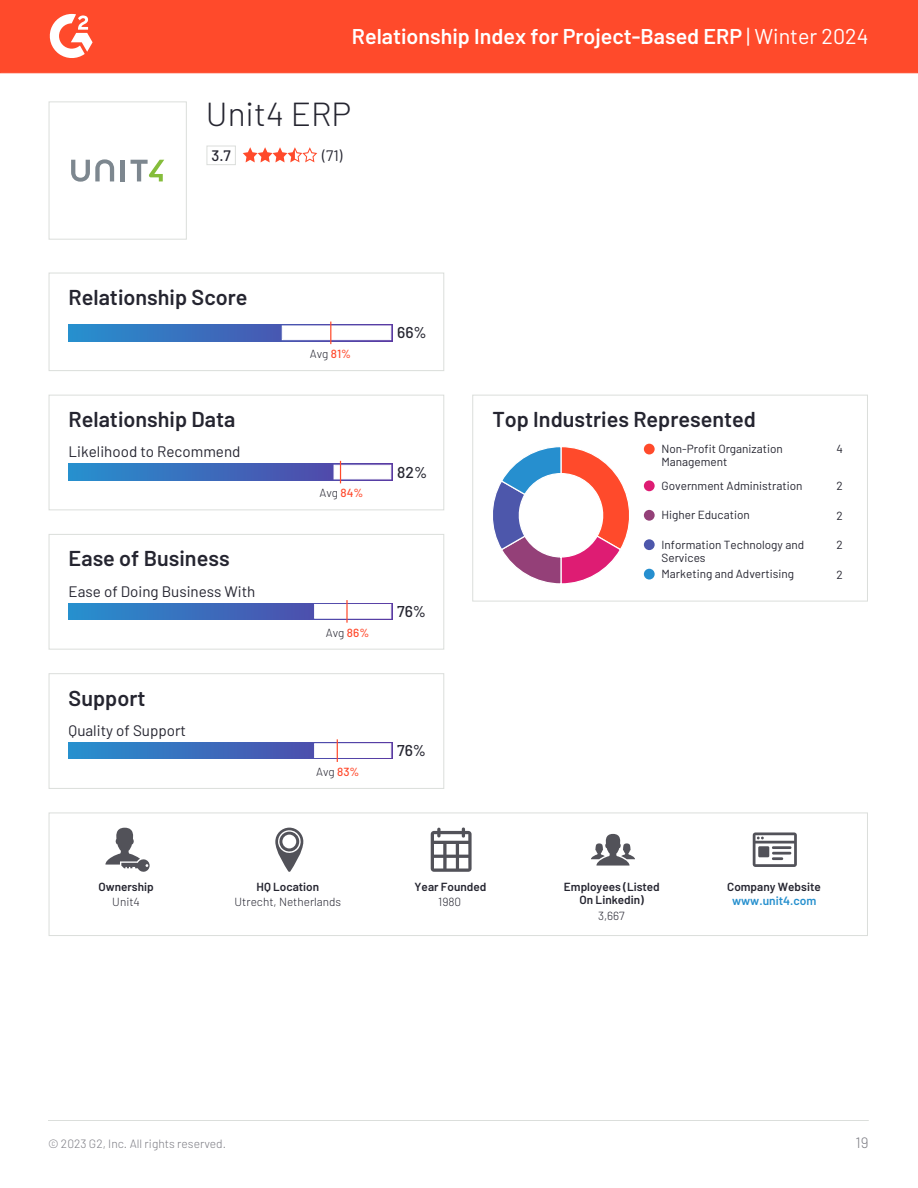
<style>
.page{position:relative;width:918px;height:1188px;background:#fff}
.page>*{position:absolute;margin:0;border:0;box-sizing:border-box;transform-origin:0 0}
.t1{font:300 33.3px "Barlow";color:#252530}
.t2{font:600 21.6px "Barlow";color:#252530}
.t3{font:600 21.45px "Barlow";color:#fff}
.t4{font:500 15.75px "Barlow";color:#252530}
.t5{font:15.15px "Barlow";color:#252530}
.t6{font:500 15.15px "Barlow";color:#252530}
.t7{font:300 15px "Barlow";color:#7c7c83}
.t8{font:300 12px "Barlow";color:#7c7c83}
.t9{font:600 12px "Barlow";color:#2690ce}
.t10{font:11.7px/12.9px "Barlow";color:#252530}
.t11{font:600 11.7px/12.9px "Barlow";color:#252530;text-align:center}
.t12{font:300 11.7px "Barlow";color:#252530}
.s1{font-weight:400}
.s2{font-weight:500;color:#ff492c}
</style>
<div class="page">
<div style="left:0;top:0;width:918px;height:73px;background:#ff4a2b"></div>
<svg style="left:49px;top:14px;width:44px;height:44px"></svg>
<div style="left:49px;top:101px;width:138px;height:139px;border:1px solid #dbdedb"></div>
<svg style="left:71px;top:159px;width:43px;height:23px"></svg>
<hr style="left:121px;top:160px;width:4px;height:21px;background:#7d878f">
<svg style="left:131px;top:160px;width:33px;height:21px"></svg>
<div style="left:206px;top:146px;width:30px;height:19px;border:1px solid #dbdedb"></div>
<svg style="left:243px;top:147px;width:74px;height:15px"></svg>
<div style="left:49px;top:273px;width:395px;height:98px;border:1px solid #dbdedb"></div>
<svg style="left:69px;top:325px;width:323px;height:16px;background:#3c75c0"></svg>
<div style="left:282px;top:326px;width:109px;height:14px;background:#fff;border:1px solid #fff"></div>
<svg style="left:330px;top:322px;width:1px;height:22px"></svg>
<div style="left:49px;top:395px;width:395px;height:115px;border:1px solid #dbdedb"></div>
<svg style="left:69px;top:464px;width:323px;height:16px;background:#3d6dbc"></svg>
<div style="left:334px;top:465px;width:57px;height:14px;background:#fff;border:1px solid #fff"></div>
<svg style="left:340px;top:461px;width:1px;height:22px"></svg>
<div style="left:49px;top:534px;width:395px;height:116px;border:1px solid #dbdedb"></div>
<svg style="left:69px;top:603px;width:323px;height:17px;background:#3d6fbd"></svg>
<div style="left:314px;top:604px;width:77px;height:14px;background:#fff"></div>
<hr style="left:346px;top:600px;width:2px;height:23px;background:#ff4a2b">
<div style="left:49px;top:673px;width:395px;height:116px;border:1px solid #dbdedb"></div>
<svg style="left:69px;top:742px;width:323px;height:17px;background:#3d6fbd"></svg>
<div style="left:314px;top:744px;width:77px;height:14px;background:#fff"></div>
<svg style="left:337px;top:739px;width:1px;height:23px"></svg>
<div style="left:472px;top:395px;width:396px;height:207px;border:1px solid #dbdedb"></div>
<svg style="left:493px;top:447px;width:136px;height:137px"></svg>
<div style="left:644px;top:444px;width:11px;height:10px;background:#ff4a2b;border-radius:50%"></div>
<div style="left:644px;top:480px;width:11px;height:11px;background:#de1c73;border-radius:50%"></div>
<div style="left:644px;top:510px;width:11px;height:11px;background:#944078;border-radius:50%"></div>
<div style="left:644px;top:539px;width:11px;height:11px;background:#4d57ab;border-radius:50%"></div>
<div style="left:644px;top:569px;width:11px;height:11px;background:#268fcf;border-radius:50%"></div>
<div style="left:49px;top:812px;width:819px;height:124px;border:1px solid #dbdedb"></div>
<svg style="left:106px;top:828px;width:44px;height:44px"></svg>
<svg style="left:275px;top:828px;width:28px;height:44px"></svg>
<svg style="left:431px;top:828px;width:41px;height:44px"></svg>
<svg style="left:591px;top:834px;width:44px;height:32px"></svg>
<svg style="left:753px;top:832px;width:44px;height:35px"></svg>
<hr style="left:48px;top:1120px;width:820px;height:1px;background:#dbdedb">
<h3 class="t3" style="left:352px;top:22px;width:518px">Relationship Index for Project-Based ERP <span class="s1">| Winter 2024</span></h3>
<h1 class="t1" style="left:206px;top:93px;width:147px">Unit4 ERP</h1>
<p class="t6" style="left:211px;top:145px;width:21px">3.7</p>
<p class="t5" style="left:322px;top:146px;width:22px">(71)</p>
<h2 class="t2" style="left:69px;top:283px;width:180px">Relationship Score</h2>
<h2 class="t2" style="left:69px;top:405px;width:168px">Relationship Data</h2>
<p class="t5" style="left:69px;top:442px;width:173px">Likelihood to Recommend</p>
<h2 class="t2" style="left:69px;top:545px;width:163px">Ease of Business</h2>
<p class="t5" style="left:69px;top:582px;width:188px">Ease of Doing Business With</p>
<h2 class="t2" style="left:69px;top:684px;width:78px">Support</h2>
<p class="t5" style="left:69px;top:721px;width:119px">Quality of Support</p>
<p class="t12" style="left:310px;top:346px;width:43px">Avg <span class="s2">81%</span></p>
<h3 class="t4" style="left:397px;top:323px;width:31px">66%</h3>
<p class="t12" style="left:319px;top:486px;width:45px">Avg <span class="s2">84%</span></p>
<h3 class="t4" style="left:397px;top:462px;width:31px">82%</h3>
<p class="t12" style="left:326px;top:625px;width:45px">Avg <span class="s2">86%</span></p>
<h3 class="t4" style="left:397px;top:601px;width:30px">76%</h3>
<p class="t12" style="left:316px;top:764px;width:45px">Avg <span class="s2">83%</span></p>
<h3 class="t4" style="left:397px;top:740px;width:30px">76%</h3>
<h2 class="t2" style="left:492px;top:405px;width:265px">Top Industries Represented</h2>
<p class="t10" style="left:662px;top:442px;width:123px">Non-Profit Organization<br>Management</p>
<p class="t10" style="left:836px;top:442px;width:8px">4</p>
<p class="t10" style="left:662px;top:479px;width:143px">Government Administration</p>
<p class="t10" style="left:837px;top:479px;width:8px">2</p>
<p class="t10" style="left:662px;top:508px;width:90px">Higher Education</p>
<p class="t10" style="left:837px;top:509px;width:8px">2</p>
<p class="t10" style="left:662px;top:538px;width:144px">Information Technology and<br>Services</p>
<p class="t10" style="left:837px;top:538px;width:8px">2</p>
<p class="t10" style="left:662px;top:567px;width:134px">Marketing and Advertising</p>
<p class="t10" style="left:837px;top:567px;width:8px">2</p>
<p class="t11" style="left:98px;top:880px;width:57px">Ownership</p>
<p class="t12" style="left:112px;top:894px;width:29px">Unit4</p>
<p class="t11" style="left:257px;top:880px;width:64px">HQ Location</p>
<p class="t12" style="left:235px;top:894px;width:108px">Utrecht, Netherlands</p>
<p class="t11" style="left:415px;top:880px;width:73px">Year Founded</p>
<p class="t12" style="left:438px;top:894px;width:24px">1980</p>
<p class="t11" style="left:564px;top:880px;width:97px">Employees (Listed<br>On Linkedin)</p>
<p class="t12" style="left:598px;top:908px;width:28px">3,667</p>
<p class="t11" style="left:727px;top:880px;width:95px">Company Website</p>
<p class="t9" style="left:732px;top:893px;width:86px">www.unit4.com</p>
<p class="t8" style="left:48px;top:1136px;width:180px">© 2023 G2, Inc. All rights reserved.</p>
<p class="t7" style="left:855px;top:1132px;width:15px">19</p>
</div>
